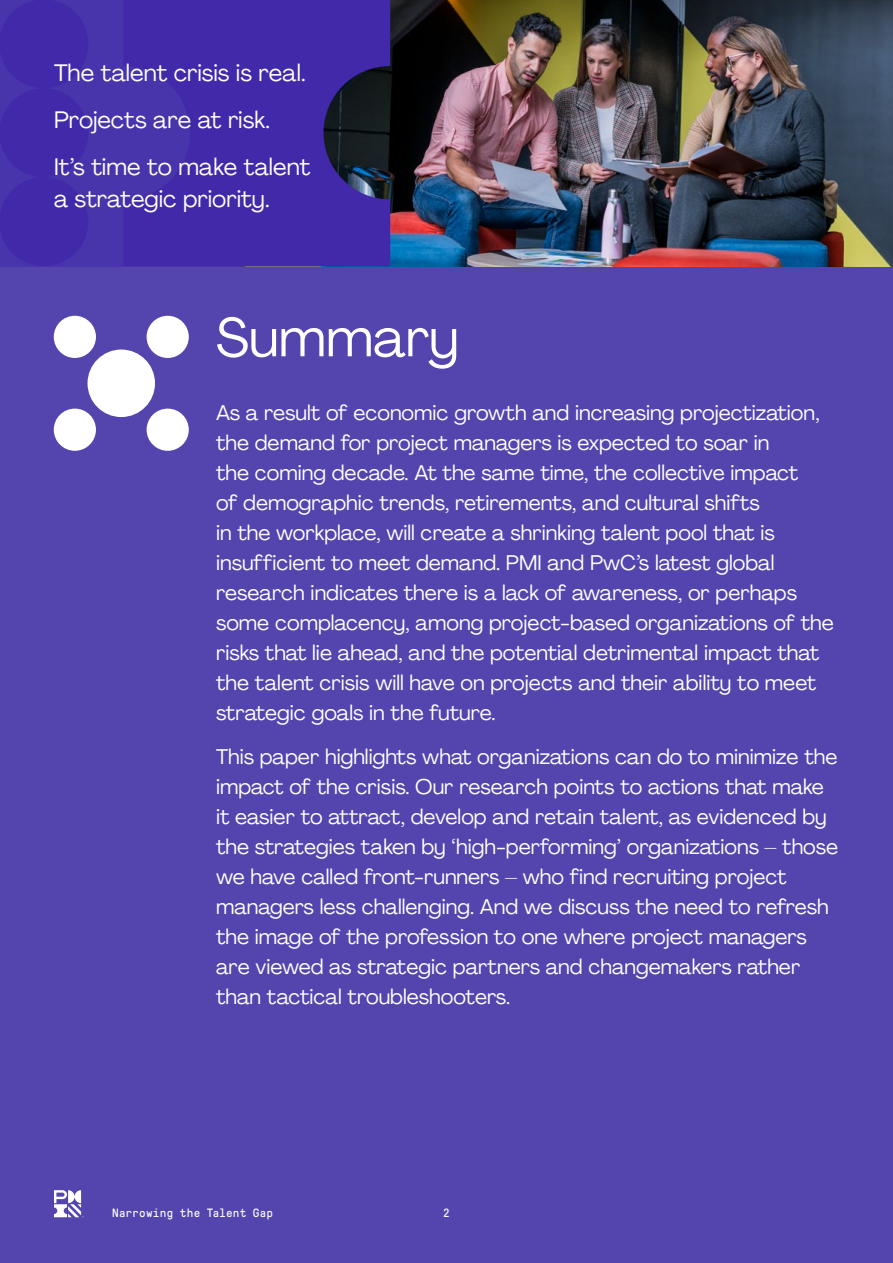
<style>
.page{position:relative;width:893px;height:1263px;background:#5344ae}
.page>*{position:absolute;margin:0;border:0;box-sizing:border-box;transform-origin:0 0}
.t1{font:54px "Agrandir";color:#fff}
.t2{font:23.7px/47.2px "Agrandir";color:#fff}
.t3{font:21px/30px "Agrandir";color:#fff}
.t4{font:12px "GT Pressura Mono";letter-spacing:.02em;color:#fff}
</style>
<div class="page">
<svg style="left:54px;top:1190px;width:30px;height:27px"></svg>
<div style="left:0;top:0;width:893px;height:266px;background:#4834ab"></div>
<img style="left:390px;top:0;width:503px;height:266px">
<div style="left:88px;top:349px;width:67px;height:68px;background:#fff;border-radius:50%"></div>
<div style="left:147px;top:316px;width:42px;height:42px;background:#fff;border-radius:50%"></div>
<div style="left:54px;top:316px;width:42px;height:42px;background:#fff;border-radius:50%"></div>
<div style="left:147px;top:409px;width:42px;height:42px;background:#fff;border-radius:50%"></div>
<div style="left:54px;top:409px;width:42px;height:42px;background:#fff;border-radius:50%"></div>
<svg style="left:124px;top:0;width:266px;height:266px;fill:#4129a9"></svg>
<div style="left:0;top:0;width:88px;height:88px;background:#4129a9;border-radius:50%"></div>
<div style="left:0;top:88px;width:88px;height:89px;background:#4129a9;border-radius:50%"></div>
<div style="left:0;top:177px;width:88px;height:89px;background:#4129a9;border-radius:50%"></div>
<p class="t2" style="left:54px;top:49px;width:258px">The talent crisis is real.<br>Projects are at risk.<br>It’s time to make talent</p>
<p class="t2" style="left:54px;top:175px;width:217px">a strategic priority.</p>
<h1 class="t1" style="left:216px;top:304px;width:244px">Summary</h1>
<p class="t3" style="left:216px;top:397px;width:619px">As a result of economic growth and increasing projectization, the demand for project managers is expected to soar in<br>the coming decade. At the same time, the collective impact<br>of demographic trends, retirements, and cultural shifts<br>in the workplace, will create a shrinking talent pool that is insufficient to meet demand. PMI and PwC’s latest global research indicates there is a lack of awareness, or perhaps some complacency, among project-based organizations of the risks that lie ahead, and the potential detrimental impact that the talent crisis will have on projects and their ability to meet strategic goals in the future.</p>
<p class="t3" style="left:216px;top:741px;width:624px">This paper highlights what organizations can do to minimize the impact of the crisis. Our research points to actions that make it easier to attract, develop and retain talent, as evidenced by the strategies taken by ‘high-performing’ organizations – those we have called front-runners – who find recruiting project managers less challenging. And we discuss the need to refresh the image of the profession to one where project managers are viewed as strategic partners and changemakers rather than tactical troubleshooters.</p>
<p class="t4" style="left:112px;top:1206px;width:162px">Narrowing the Talent Gap</p>
<p class="t4" style="left:443px;top:1206px;width:8px">2</p>
</div>
